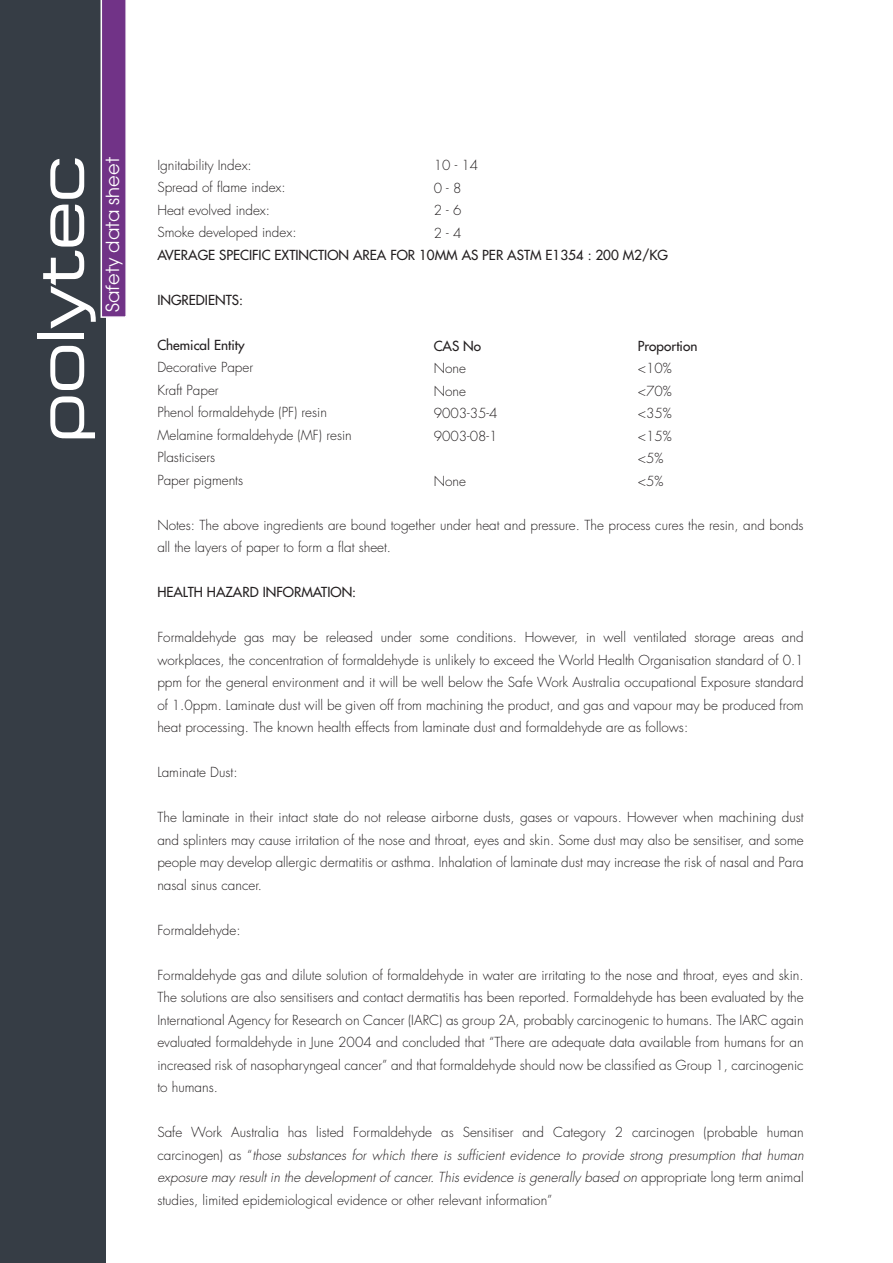
<style>
.page{position:relative;width:893px;height:1263px;background:#fff}
.page>*{position:absolute;margin:0;border:0;box-sizing:border-box;transform-origin:0 0}
.t1{font:18px "Avant Garde";color:#fff}
.t2{font:300 13.5px/22.5px "Futura";color:#231f20}
.t3{font:13.5px "Futura";color:#231f20}
.s1{font-style:italic}
</style>
<div class="page">
<div style="left:0;top:0;width:105px;height:1263px;background:#363d45"></div>
<svg style="left:43px;top:0;width:83px;height:329px"></svg>
<svg style="left:50px;top:346px;width:45px;height:92px"></svg>
<div style="left:37px;top:333px;width:47px;height:6px;background:#fff"></div>
<h1 class="t1" style="left:106px;top:312px;width:156px;rotate:-90deg">Safety data sheet</h1>
<p class="t2" style="left:157px;top:155px;width:141px">Ignitability Index:<br>Spread of flame index:<br>Heat evolved index:<br>Smoke developed index:</p>
<p class="t2" style="left:434px;top:155px;width:46px">10 - 14<br>0 - 8<br>2 - 6<br>2 - 4</p>
<p class="t3" style="left:157px;top:248px;width:512px">AVERAGE SPECIFIC EXTINCTION AREA FOR 10MM AS PER ASTM E1354 : 200 M2/KG</p>
<p class="t3" style="left:157px;top:293px;width:87px">INGREDIENTS:</p>
<p class="t3" style="left:157px;top:338px;width:89px">Chemical Entity</p>
<p class="t2" style="left:157px;top:357px;width:196px">Decorative Paper<br>Kraft Paper<br>Phenol formaldehyde (PF) resin<br>Melamine formaldehyde (MF) resin<br>Plasticisers<br>Paper pigments</p>
<p class="t2" style="left:157px;top:515px;width:648px">Notes: The above ingredients are bound together under heat and pressure. The process cures the resin, and bonds all the layers of paper to form a flat sheet.</p>
<p class="t3" style="left:157px;top:586px;width:200px">HEALTH HAZARD INFORMATION:</p>
<p class="t2" style="left:157px;top:627px;width:648px;text-align:justify">Formaldehyde gas may be released under some conditions. However, in well ventilated storage areas and workplaces, the concentration of formaldehyde is unlikely to exceed the World Health Organisation standard of 0.1 ppm for the general environment and it will be well below the Safe Work Australia occupational Exposure standard of 1.0ppm. Laminate dust will be given off from machining the product, and gas and vapour may be produced from heat processing. The known health effects from laminate dust and formaldehyde are as follows:</p>
<p class="t2" style="left:157px;top:762px;width:82px">Laminate Dust:</p>
<p class="t2" style="left:157px;top:807px;width:648px;text-align:justify">The laminate in their intact state do not release airborne dusts, gases or vapours. However when machining dust and splinters may cause irritation of the nose and throat, eyes and skin. Some dust may also be sensitiser, and some people may develop allergic dermatitis or asthma. Inhalation of laminate dust may increase the risk of nasal and Para nasal sinus cancer.</p>
<p class="t2" style="left:157px;top:920px;width:85px">Formaldehyde:</p>
<p class="t2" style="left:157px;top:965px;width:648px;text-align:justify">Formaldehyde gas and dilute solution of formaldehyde in water are irritating to the nose and throat, eyes and skin.<br>The solutions are also sensitisers and contact dermatitis has been reported. Formaldehyde has been evaluated by the International Agency for Research on Cancer (IARC) as group 2A, probably carcinogenic to humans. The IARC again evaluated formaldehyde in June 2004 and concluded that “There are adequate data available from humans for an increased risk of nasopharyngeal cancer” and that formaldehyde should now be classified as Group 1, carcinogenic to humans.</p>
<p class="t2" style="left:157px;top:1122px;width:648px;text-align:justify">Safe Work Australia has listed Formaldehyde as Sensitiser and Category 2 carcinogen (probable human carcinogen) as “<span class="s1">those substances for which there is sufficient evidence to provide strong presumption that human exposure may result in the development of cancer. This evidence is generally based on</span> appropriate long term animal studies, limited epidemiological evidence or other relevant information”</p>
<p class="t3" style="left:434px;top:339px;width:49px">CAS No</p>
<p class="t2" style="left:434px;top:358px;width:65px">None<br>None<br>9003-35-4<br>9003-08-1</p>
<p class="t2" style="left:434px;top:470px;width:34px">None</p>
<p class="t3" style="left:638px;top:339px;width:61px">Proportion</p>
<p class="t2" style="left:638px;top:358px;width:36px">&lt;10% &lt;70% &lt;35% &lt;15% &lt;5% &lt;5%</p>
</div>
